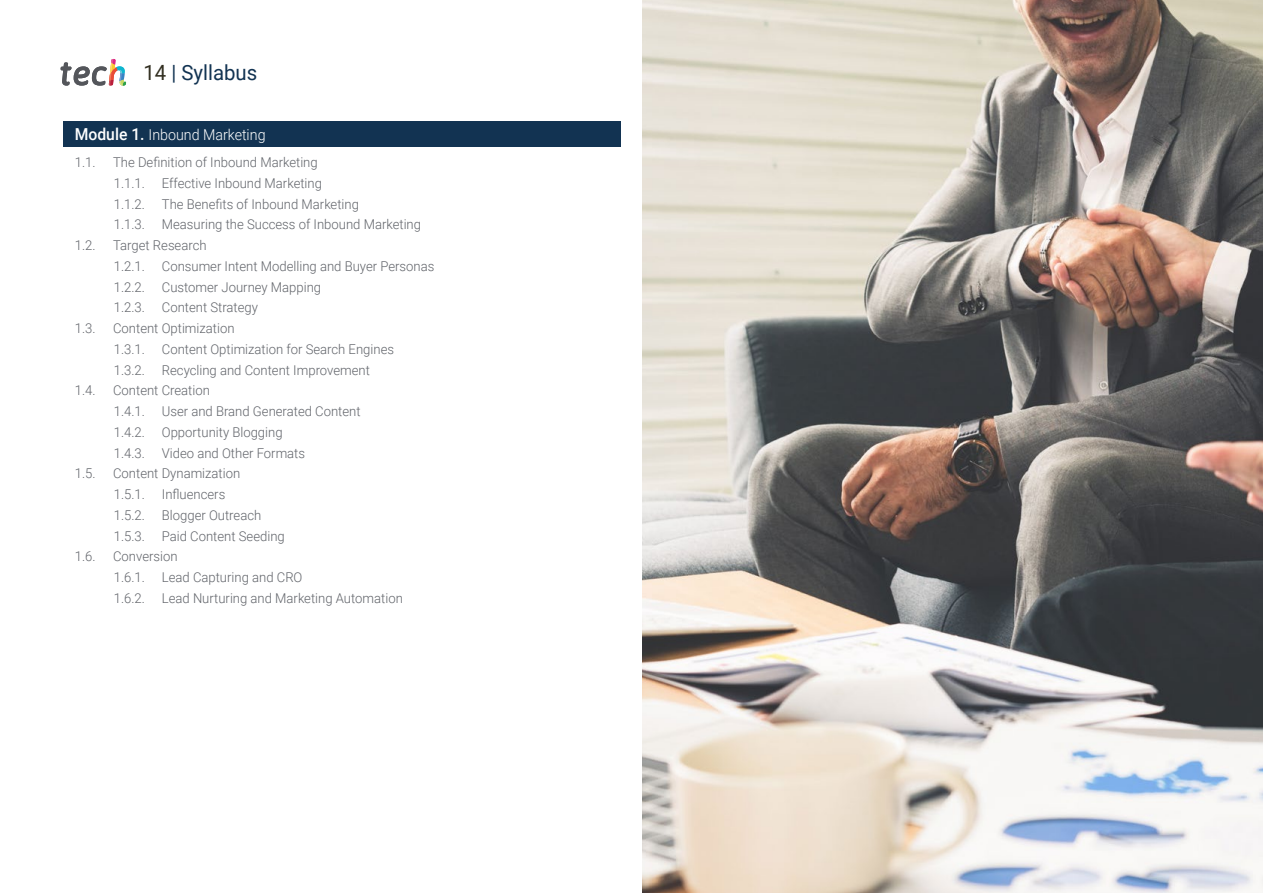
<style>
.page{position:relative;width:1263px;height:893px;background:#fff}
.page>*{position:absolute;margin:0;border:0;box-sizing:border-box;transform-origin:0 0}
.t1{font:21px "Roboto";color:#123352}
.t2{font:300 15px "Roboto";color:#fff;scale:.95 1}
.t3{font:300 13.5px/20.7px "Roboto";color:#61646a}
.s1{color:#312e20}
.s2{font-weight:500;font-size:16.5px}
</style>
<div class="page">
<img style="left:642px;top:0;width:621px;height:893px">
<div style="left:64px;top:121px;width:557px;height:25px;background:#123352"></div>
<svg style="left:61px;top:59px;width:65px;height:27px"></svg>
<h1 class="t1" style="left:144px;top:57px;width:115px"><span class="s1">14</span> | Syllabus</h1>
<p class="t2" style="left:75px;top:124px;width:202px"><span class="s2">Module 1.</span> Inbound Marketing</p>
<p class="t3" style="left:75px;top:151px;width:22px">1.1.</p>
<p class="t3" style="left:113px;top:151px;width:309px">The Definition of Inbound Marketing<br>1.1.1. Effective Inbound Marketing<br>1.1.2. The Benefits of Inbound Marketing<br>1.1.3. Measuring the Success of Inbound Marketing</p>
<p class="t3" style="left:75px;top:234px;width:22px">1.2.</p>
<p class="t3" style="left:113px;top:234px;width:323px">Target Research<br>1.2.1. Consumer Intent Modelling and Buyer Personas<br>1.2.2. Customer Journey Mapping<br>1.2.3. Content Strategy</p>
<p class="t3" style="left:75px;top:317px;width:22px">1.3.</p>
<p class="t3" style="left:113px;top:317px;width:282px">Content Optimization<br>1.3.1. Content Optimization for Search Engines<br>1.3.2. Recycling and Content Improvement</p>
<p class="t3" style="left:75px;top:380px;width:22px">1.4.</p>
<p class="t3" style="left:113px;top:380px;width:249px">Content Creation<br>1.4.1. User and Brand Generated Content<br>1.4.2. Opportunity Blogging<br>1.4.3. Video and Other Formats</p>
<p class="t3" style="left:75px;top:463px;width:22px">1.5.</p>
<p class="t3" style="left:113px;top:463px;width:173px">Content Dynamization<br>1.5.1. Influencers<br>1.5.2. Blogger Outreach<br>1.5.3. Paid Content Seeding</p>
<p class="t3" style="left:75px;top:546px;width:22px">1.6.</p>
<p class="t3" style="left:113px;top:546px;width:291px">Conversion<br>1.6.1. Lead Capturing and CRO<br>1.6.2. Lead Nurturing and Marketing Automation</p>
</div>
